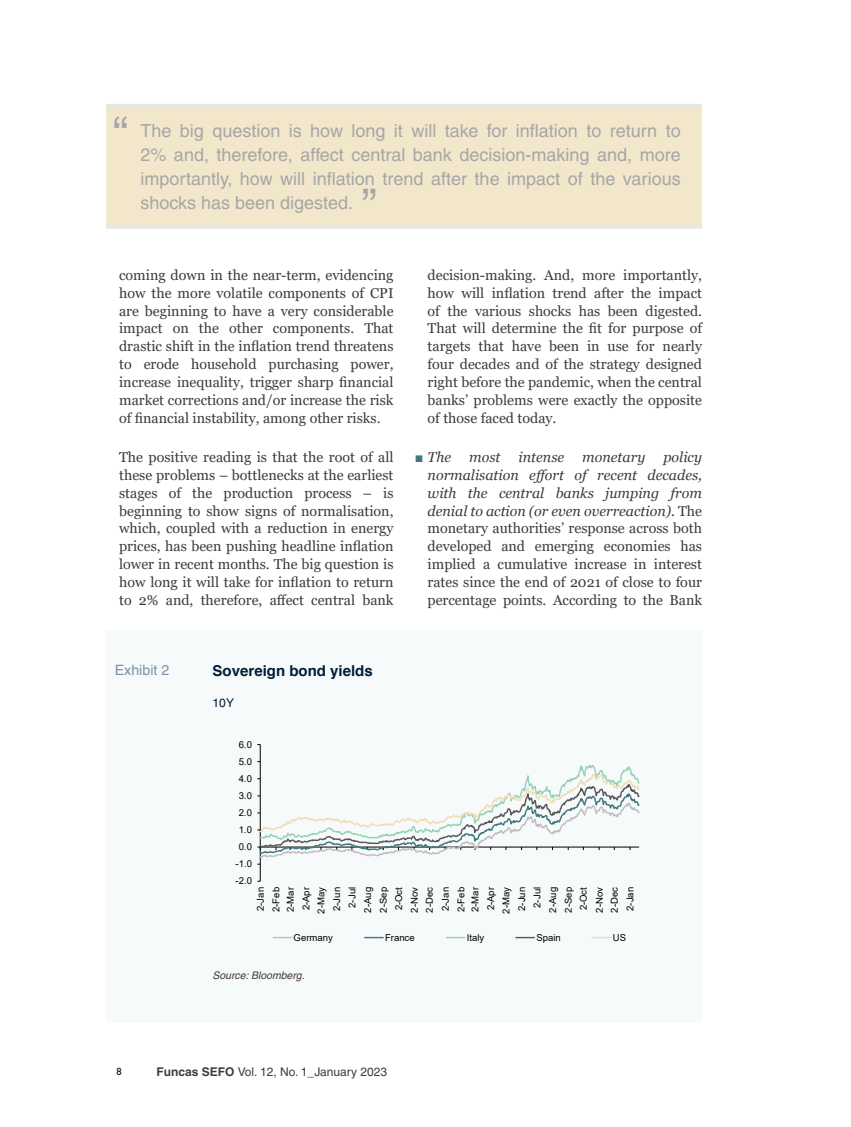
<style>
.page{position:relative;width:851px;height:1127px;background:#fff}
.page>*{position:absolute;margin:0;border:0;box-sizing:border-box;transform-origin:0 0}
.t1{font:45px "Helvetica";color:#a6a6a6}
.t2{font:18px/24px "Helvetica";color:#a6a6a6;text-align:justify}
.t3{font:700 15px "Helvetica";color:#001d39}
.t4{font:14.25px/17.9px "Georgia";color:#3c3c3b;text-align:justify}
.t5{font:italic 14.25px "Georgia";color:#3c3c3b}
.t6{font:14.25px "Helvetica";color:#7c91ac}
.t7{font:12px "Helvetica";color:#453a36}
.t8{font:12px "Helvetica";color:#001d39}
.t9{font:italic 10.5px "Helvetica";color:#453a36}
.t10{font:500 10.5px "Gill Sans MT Std";color:#001d39}
.t11{font:9.6px/15.5px "Arial";letter-spacing:.005em;color:#000;text-align:center}
.s1{font-family:"Arial";font-style:normal;color:#45777e}
.s2{font-style:italic}
.s3{font-family:"Helvetica CE";font-weight:700}
</style>
<div class="page">
<div style="left:106px;top:104px;width:596px;height:122px;background:#f3e7cb"></div>
<hr style="left:106px;top:104px;width:596px;height:3px;background:#e6e6e6">
<hr style="left:106px;top:226px;width:596px;height:3px;background:#e6e6e6">
<div style="left:106px;top:631px;width:596px;height:392px;background:#f7fafa"></div>
<hr style="left:260px;top:744px;width:1px;height:137px;background:#000">
<svg style="left:257px;top:756px;width:382px;height:109px"></svg>
<svg style="left:273px;top:937px;width:18px;height:1px"></svg>
<svg style="left:364px;top:937px;width:19px;height:1px"></svg>
<svg style="left:446px;top:937px;width:19px;height:1px"></svg>
<svg style="left:516px;top:937px;width:18px;height:1px"></svg>
<svg style="left:592px;top:937px;width:18px;height:1px"></svg>
<h1 class="t1" style="left:113px;top:107px;width:16px">“</h1>
<p class="t2" style="left:140px;top:118px;width:542px">The big question is how long it will take for inflation to return to 2% and, therefore, affect central bank decision-making and, more importantly, how will inflation trend after the impact of the various shocks has been digested.</p>
<h1 class="t1" style="left:362px;top:179px;width:16px">”</h1>
<p class="t4" style="left:119px;top:266px;width:276px">coming down in the near-term, evidencing how the more volatile components of CPI are beginning to have a very considerable impact on the other components. That drastic shift in the inflation trend threatens to erode household purchasing power, increase inequality, trigger sharp financial market corrections and/or increase the risk of financial instability, among other risks.</p>
<p class="t4" style="left:119px;top:448px;width:276px">The positive reading is that the root of all these problems – bottlenecks at the earliest stages of the production process – is beginning to show signs of normalisation, which, coupled with a reduction in energy prices, has been pushing headline inflation lower in recent months. The big question is how long it will take for inflation to return to 2% and, therefore, affect central bank</p>
<p class="t4" style="left:427px;top:266px;width:276px">decision-making. And, more importantly, how will inflation trend after the impact of the various shocks has been digested.<br>That will determine the fit for purpose of targets that have been in use for nearly four decades and of the strategy designed right before the pandemic, when the central banks’ problems were exactly the opposite of those faced today.</p>
<p class="t5" style="left:415px;top:448px;width:38px"><span class="s1">■</span> The</p>
<p class="t5" style="left:469px;top:448px;width:33px">most</p>
<p class="t5" style="left:518px;top:448px;width:47px">intense</p>
<p class="t5" style="left:582px;top:448px;width:64px">monetary</p>
<p class="t4" style="left:427px;top:448px;width:276px;text-indent:236px"><span class="s2">policy normalisation effort of recent decades, with the central banks jumping from denial to action (or even overreaction).</span> The monetary authorities’ response across both developed and emerging economies has implied a cumulative increase in interest rates since the end of 2021 of close to four percentage points. According to the Bank</p>
<p class="t6" style="left:115px;top:661px;width:56px">Exhibit 2</p>
<p class="t3" style="left:212px;top:661px;width:162px">Sovereign bond yields</p>
<p class="t8" style="left:212px;top:696px;width:23px">10Y</p>
<p class="t11" style="left:239px;top:736px;width:15px">6.0</p>
<p class="t11" style="left:239px;top:753px;width:15px">5.0</p>
<p class="t11" style="left:239px;top:770px;width:15px">4.0</p>
<p class="t11" style="left:239px;top:787px;width:15px">3.0</p>
<p class="t11" style="left:239px;top:805px;width:15px">2.0</p>
<p class="t11" style="left:239px;top:822px;width:15px">1.0</p>
<p class="t11" style="left:239px;top:839px;width:15px">0.0</p>
<p class="t11" style="left:235px;top:856px;width:18px">-1.0</p>
<p class="t11" style="left:235px;top:873px;width:18px">-2.0</p>
<p class="t11" style="left:252px;top:912px;width:26px;text-align:left;rotate:-90deg">2-Jan<br>2-Feb</p>
<p class="t11" style="left:282px;top:913px;width:28px;rotate:-90deg">2-Mar<br>2-Apr<br>2-May<br>2-Jun<br>2-Jul<br>2-Aug<br>2-Sep<br>2-Oct<br>2-Nov<br>2-Dec<br>2-Jan<br>2-Feb</p>
<p class="t11" style="left:467px;top:913px;width:28px;rotate:-90deg">2-Mar<br>2-Apr<br>2-May<br>2-Jun<br>2-Jul<br>2-Aug<br>2-Sep<br>2-Oct<br>2-Nov<br>2-Dec<br>2-Jan</p>
<p class="t11" style="left:293px;top:929px;width:41px">Germany</p>
<p class="t11" style="left:385px;top:929px;width:31px">France</p>
<p class="t11" style="left:466px;top:929px;width:19px">Italy</p>
<p class="t11" style="left:536px;top:929px;width:26px">Spain</p>
<p class="t11" style="left:612px;top:929px;width:15px">US</p>
<p class="t9" style="left:212px;top:969px;width:94px">Source: Bloomberg.</p>
<p class="t10" style="left:116px;top:1065px;width:7px">8</p>
<p class="t7" style="left:156px;top:1064px;width:232px"><span class="s3">Funcas SEFO</span> Vol. 12, No. 1_January 2023</p>
</div>
